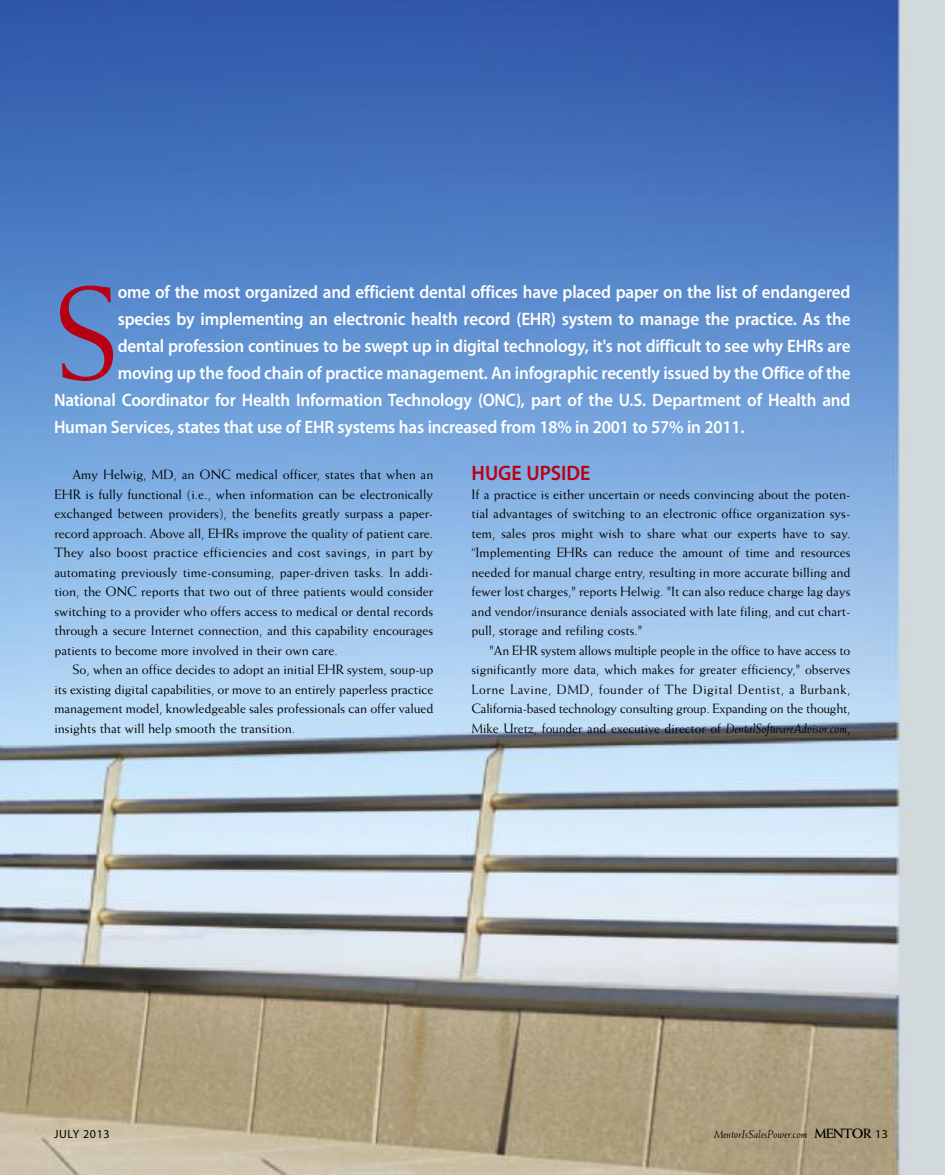
<style>
.page{position:relative;width:945px;height:1175px;background:#fff}
.page>*{position:absolute;margin:0;border:0;box-sizing:border-box;transform-origin:0 0}
.t1{font:132.15px "Weiss Std";color:#b80014;scale:.95 1}
.t2{font:600 21px "Myriad Pro";color:#b80014;scale:.95 1}
.t3{font:600 18px "Myriad Pro";letter-spacing:-.01em;color:#fff;scale:.95 1}
.t4{font:13.5px/19.5px "Weiss Std";color:#000;text-align:justify}
.t5{font:12px "Myriad Pro";letter-spacing:.05em;color:#000}
.t6{font:italic 11.25px "Weiss Std";color:#000}
.s1{font-style:italic}
.s2{font-weight:700;font-style:normal;font-size:13.5px}
.s3{font-family:"Myriad Pro";font-style:normal;font-size:12px}
</style>
<div class="page">
<img style="left:0;top:0;width:945px;height:1174px">
<h1 class="t1" style="left:54px;top:284px;width:70px">S</h1>
<h3 class="t3" style="left:118px;top:285px;width:773px">ome of the most organized and efficient dental offices have placed paper on the list of endangered</h3>
<h3 class="t3" style="left:118px;top:312px;width:773px">species by implementing an electronic health record (EHR) system to manage the practice. As the</h3>
<h3 class="t3" style="left:118px;top:339px;width:773px">dental profession continues to be swept up in digital technology, it's not difficult to see why EHRs are</h3>
<h3 class="t3" style="left:118px;top:366px;width:773px">moving up the food chain of practice management. An infographic recently issued by the Office of the</h3>
<h3 class="t3" style="left:54px;top:393px;width:840px">National Coordinator for Health Information Technology (ONC), part of the U.S. Department of Health and</h3>
<h3 class="t3" style="left:54px;top:420px;width:728px">Human Services, states that use of EHR systems has increased from 18% in 2001 to 57% in 2011.</h3>
<h2 class="t2" style="left:472px;top:465px;width:126px">HUGE UPSIDE</h2>
<p class="t4" style="left:472px;top:485px;width:380px">If a practice is either uncertain or needs convincing about the poten&shy;tial advantages of switching to an electronic office organization sys&shy;tem, sales pros might wish to share what our experts have to say. “Implementing EHRs can reduce the amount of time and resources needed for manual charge entry, resulting in more accurate billing and fewer lost charges," reports Helwig. "It can also reduce charge lag days and vendor/insurance denials associated with late filing, and cut chart&shy;pull, storage and refiling costs."</p>
<p class="t4" style="left:472px;top:641px;width:380px;text-indent:18px">"An EHR system allows multiple people in the office to have access to significantly more data, which makes for greater efficiency," observes Lorne Lavine, DMD, founder of The Digital Dentist, a Burbank, California-based technology consulting group. Expanding on the thought, Mike Uretz, founder and executive director of <span class="s1">DentalSoftwareAdvisor.com</span>,</p>
<p class="t4" style="left:54px;top:466px;width:380px;text-indent:18px">Amy Helwig, MD, an ONC medical officer, states that when an EHR is fully functional (i.e., when information can be electronically exchanged between providers), the benefits greatly surpass a paper&shy;record approach. Above all, EHRs improve the quality of patient care.<br>They also boost practice efficiencies and cost savings, in part by automating previously time-consuming, paper-driven tasks. In addi&shy;tion, the ONC reports that two out of three patients would consider switching to a provider who offers access to medical or dental records through a secure Internet connection, and this capability encourages patients to become more involved in their own care.</p>
<p class="t4" style="left:54px;top:661px;width:380px;text-indent:18px">So, when an office decides to adopt an initial EHR system, soup-up its existing digital capabilities, or move to an entirely paperless practice management model, knowledgeable sales professionals can offer valued insights that will help smooth the transition.</p>
<p class="t5" style="left:54px;top:1129px;width:57px">JULY 2013</p>
<p class="t6" style="left:714px;top:1129px;width:175px">MentorIsSalesPower.com <span class="s2">MENTOR</span> <span class="s3">13</span></p>
</div>
